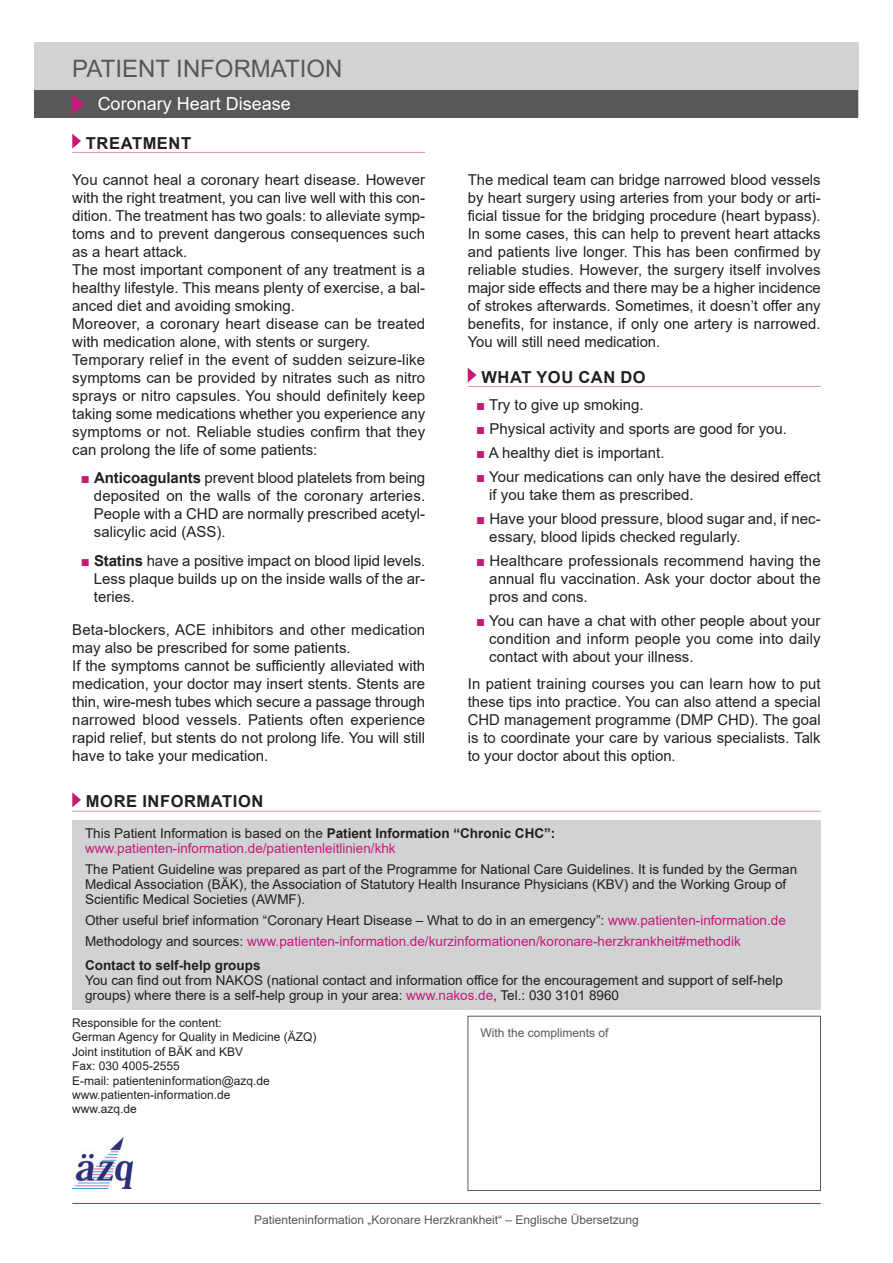
<style>
.page{position:relative;width:893px;height:1263px;background:#fff}
.page>*{position:absolute;margin:0;border:0;box-sizing:border-box;transform-origin:0 0}
.t1{font:24px "Arial";color:#57585a}
.t2{font:18px "Arial";color:#fff}
.t3{font:700 16.5px "Arial";letter-spacing:.035em;color:#231f20}
.t4{font:15px/18px "Arial";color:#231f20;text-align:justify}
.t5{font:13.5px/15px "Arial";color:#231f20}
.t6{font:13.5px/15px "Arial";color:#c71a78}
.t7{font:700 13.5px "Arial";color:#231f20}
.t8{font:12px/14.4px "Arial";color:#231f20}
.t9{font:12px "Arial";color:#57585a}
.s1{color:#c71a78}
.s2{font-weight:700}
.s3{color:#231f20}
.s4{font-weight:700;color:#231f20}
</style>
<div class="page">
<div style="left:72px;top:821px;width:749px;height:189px;background:#d1d2d4"></div>
<hr style="left:72px;top:1203px;width:749px;height:1px;background:#c71a78">
<div style="left:34px;top:43px;width:825px;height:74px;background:#d1d2d4"></div>
<div style="left:34px;top:90px;width:824px;height:28px;background:#57585a"></div>
<hr style="left:72px;top:152px;width:353px;height:1px;background:#dd93b0">
<svg style="left:72px;top:134px;width:9px;height:15px"></svg>
<hr style="left:468px;top:386px;width:353px;height:1px;background:#dd93b0">
<svg style="left:468px;top:368px;width:9px;height:15px"></svg>
<hr style="left:72px;top:811px;width:749px;height:1px;background:#dd93b0">
<svg style="left:72px;top:792px;width:9px;height:15px"></svg>
<div style="left:468px;top:1016px;width:353px;height:175px;border:1px solid #57585a"></div>
<svg style="left:72px;top:94px;width:13px;height:20px"></svg>
<img style="left:73px;top:1138px;width:59px;height:50px">
<h1 class="t1" style="left:72px;top:55px;width:272px">PATIENT INFORMATION</h1>
<p class="t2" style="left:98px;top:93px;width:195px">Coronary Heart Disease</p>
<p class="t3" style="left:86px;top:134px;width:107px">TREATMENT</p>
<p class="t4" style="left:72px;top:170px;width:354px;text-align:left">You cannot heal a coronary heart disease. However with the right treatment, you can live well with this con&shy;dition. The treatment has two goals: to alleviate symp&shy;toms and to prevent dangerous consequences such as a heart attack.<br>The most important component of any treatment is a healthy lifestyle. This means plenty of exercise, a bal&shy;anced diet and avoiding smoking.<br>Moreover, a coronary heart disease can be treated with medication alone, with stents or surgery.<br>Temporary relief in the event of sudden seizure-like symptoms can be provided by nitrates such as nitro sprays or nitro capsules. You should definitely keep taking some medications whether you experience any symptoms or not. Reliable studies confirm that they can prolong the life of some patients:</p>
<p class="t4" style="left:94px;top:469px;width:333px;text-indent:-13px"><span class="s1">■</span> <span class="s2">Anticoagulants</span> prevent blood platelets from being deposited on the walls of the coronary arteries.<br>People with a CHD are normally prescribed acetyl&shy;salicylic acid (ASS).</p>
<p class="t4" style="left:94px;top:551px;width:333px;text-indent:-13px"><span class="s1">■</span> <span class="s2">Statins</span> have a positive impact on blood lipid levels.<br>Less plaque builds up on the inside walls of the ar&shy;teries.</p>
<p class="t4" style="left:72px;top:620px;width:354px;text-align:left">Beta-blockers, ACE inhibitors and other medication may also be prescribed for some patients.<br>If the symptoms cannot be sufficiently alleviated with medication, your doctor may insert stents. Stents are thin, wire-mesh tubes which secure a passage through narrowed blood vessels. Patients often experience rapid relief, but stents do not prolong life. You will still have to take your medication.</p>
<p class="t4" style="left:468px;top:170px;width:354px">The medical team can bridge narrowed blood vessels by heart surgery using arteries from your body or arti&shy;ficial tissue for the bridging procedure (heart bypass).<br>In some cases, this can help to prevent heart attacks and patients live longer. This has been confirmed by reliable studies. However, the surgery itself involves major side effects and there may be a higher incidence of strokes afterwards. Sometimes, it doesn’t offer any benefits, for instance, if only one artery is narrowed.<br>You will still need medication.</p>
<p class="t3" style="left:481px;top:368px;width:166px">WHAT YOU CAN DO</p>
<p class="t4" style="left:476px;top:396px;width:169px"><span class="s1">■</span> Try to give up smoking.</p>
<p class="t4" style="left:476px;top:420px;width:312px"><span class="s1">■</span> Physical activity and sports are good for you.</p>
<p class="t4" style="left:476px;top:444px;width:190px"><span class="s1">■</span> A healthy diet is important.</p>
<p class="t4" style="left:489px;top:468px;width:333px;text-indent:-13px"><span class="s1">■</span> Your medications can only have the desired effect if you take them as prescribed.</p>
<p class="t4" style="left:489px;top:510px;width:333px;text-indent:-13px"><span class="s1">■</span> Have your blood pressure, blood sugar and, if nec&shy;essary, blood lipids checked regularly.</p>
<p class="t4" style="left:489px;top:552px;width:333px;text-indent:-13px"><span class="s1">■</span> Healthcare professionals recommend having the annual flu vaccination. Ask your doctor about the pros and cons.</p>
<p class="t4" style="left:489px;top:612px;width:333px;text-indent:-13px"><span class="s1">■</span> You can have a chat with other people about your condition and inform people you come into daily contact with about your illness.</p>
<p class="t4" style="left:468px;top:674px;width:354px">In patient training courses you can learn how to put these tips into practice. You can also attend a special CHD management programme (DMP CHD). The goal is to coordinate your care by various specialists. Talk to your doctor about this option.</p>
<p class="t3" style="left:86px;top:792px;width:179px">MORE INFORMATION</p>
<p class="t6" style="left:85px;top:826px;width:472px"><span class="s3">This Patient Information is based on the</span> <span class="s4">Patient Information “Chronic CHC”: </span>www.patienten-information.de/patientenleitlinien/khk</p>
<p class="t5" style="left:85px;top:862px;width:714px">The Patient Guideline was prepared as part of the Programme for National Care Guidelines. It is funded by the German<br>Medical Association (BÄK), the Association of Statutory Health Insurance Physicians (KBV) and the Working Group of<br>Scientific Medical Societies (AWMF).</p>
<p class="t6" style="left:85px;top:910px;width:702px;line-height:21px"><span class="s3">Other useful brief information “Coronary Heart Disease – What to do in an emergency”:</span> www.patienten-information.de<br><span class="s3">Methodology and sources:</span> www.patienten-information.de/kurzinformationen/koronare-herzkrankheit#methodik</p>
<p class="t7" style="left:85px;top:958px;width:177px">Contact to self-help groups</p>
<p class="t5" style="left:85px;top:973px;width:699px">You can find out from NAKOS (national contact and information office for the encouragement and support of self-help groups) where there is a self-help group in your area: <span class="s1">www.nakos.de</span>, Tel.: 030 3101 8960</p>
<p class="t8" style="left:72px;top:1015px;width:246px">Responsible for the content:<br>German Agency for Quality in Medicine (ÄZQ)<br>Joint institution of BÄK and KBV<br>Fax: 030 4005-2555<br>E-mail: patienteninformation@azq.de www.patienten-information.de<br>www.azq.de</p>
<p class="t9" style="left:480px;top:1026px;width:130px">With the compliments of</p>
<p class="t9" style="left:254px;top:1212px;width:386px">Patienteninformation „Koronare Herzkrankheit“ – Englische Übersetzung</p>
</div>
